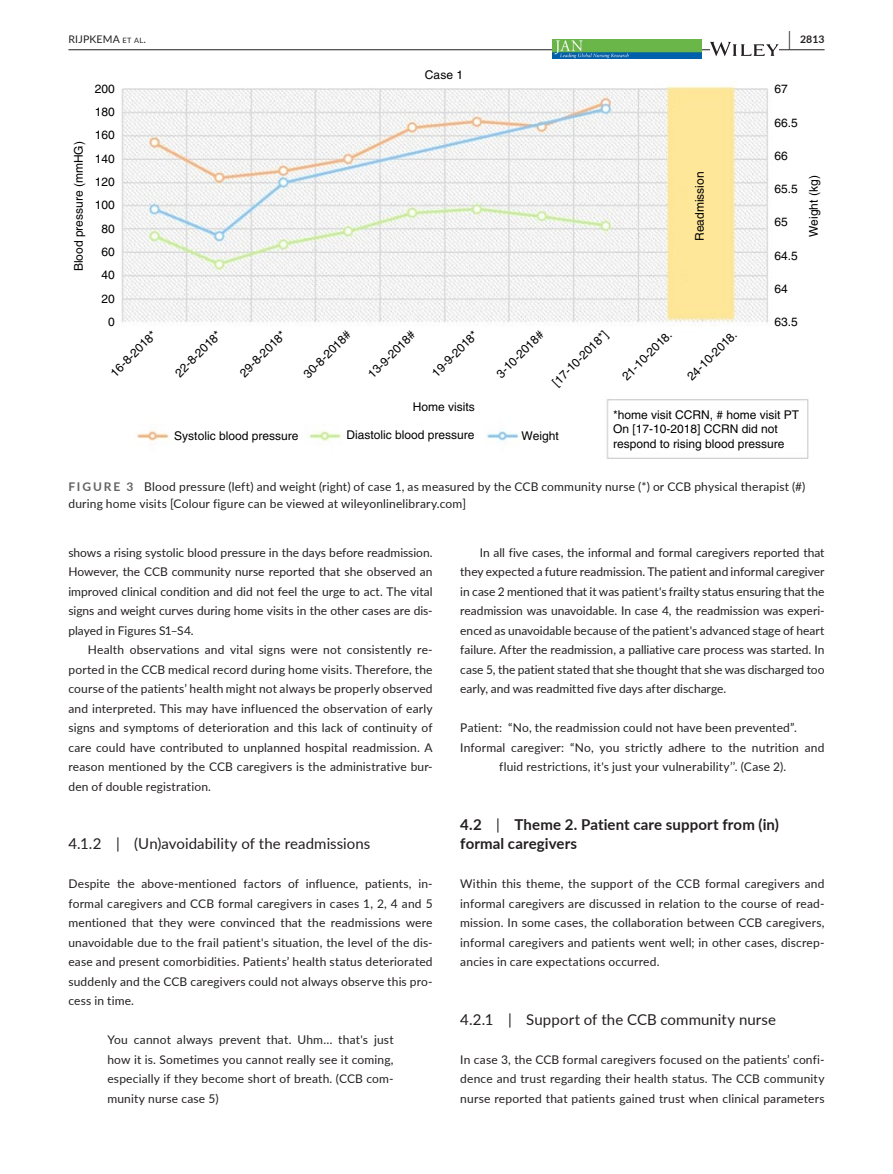
<style>
.page{position:relative;width:893px;height:1174px;background:#fff}
.page>*{position:absolute;margin:0;border:0;box-sizing:border-box;transform-origin:0 0}
.t1{font:15px "Lato";letter-spacing:.005em;color:#231f20}
.t2{font:700 15px/19.5px "Lato";letter-spacing:.01em;color:#231f20}
.t3{font:12px/19.5px "Lato";letter-spacing:.015em;color:#231f20;text-align:justify}
.t4{font:12px/23.2px "Helvetica";color:#000}
.t5{font:10.5px "Lato";letter-spacing:.02em;color:#231f20}
.t6{font:700 10.5px "Lato";color:#231f20}
.s1{font-size:7.35px}
.s2{font-size:19.5px}
.s3{font-weight:700;color:#636366}
.s4{font-weight:400}
</style>
<div class="page">
<hr style="left:68px;top:49px;width:756px;height:1px;background:#231f20">
<img style="left:553px;top:39px;width:148px;height:20px">
<svg style="left:710px;top:42px;width:69px;height:14px"></svg>
<img style="left:121px;top:82px;width:687px;height:377px">
<p class="t5" style="left:68px;top:31px;width:79px">RIJPKEMA <span class="s1">et al</span>.</p>
<p class="t6" style="left:789px;top:31px;width:37px"><span class="s2">|</span> 2813</p>
<p class="t4" style="left:67px;top:271px;width:132px;rotate:-90deg">Blood pressure (mmHG)</p>
<p class="t4" style="left:425px;top:63px;width:40px">Case 1</p>
<p class="t4" style="left:95px;top:77px;width:22px">200</p>
<p class="t4" style="left:775px;top:77px;width:15px">67</p>
<p class="t4" style="left:775px;top:111px;width:25px">66.5</p>
<p class="t4" style="left:775px;top:144px;width:15px">66</p>
<p class="t4" style="left:775px;top:177px;width:25px">65.5</p>
<p class="t4" style="left:775px;top:210px;width:15px">65</p>
<p class="t4" style="left:775px;top:244px;width:25px">64.5</p>
<p class="t4" style="left:775px;top:277px;width:15px">64</p>
<p class="t4" style="left:775px;top:310px;width:25px">63.5</p>
<p class="t4" style="left:95px;top:100px;width:22px;text-align:justify">180<br>160<br>140<br>120</p>
<p class="t4" style="left:688px;top:241px;width:71px;rotate:-90deg">Readmission</p>
<p class="t4" style="left:802px;top:237px;width:63px;rotate:-90deg">Weight (kg)</p>
<p class="t4" style="left:95px;top:193px;width:22px;text-align:center">100<br>80<br>60<br>40<br>20</p>
<p class="t4" style="left:104px;top:366px;width:61px;rotate:-45deg">16-8-2018*</p>
<p class="t4" style="left:169px;top:366px;width:61px;rotate:-45deg">22-8-2018*</p>
<p class="t4" style="left:234px;top:366px;width:61px;rotate:-45deg">29-8-2018*</p>
<p class="t4" style="left:297px;top:368px;width:63px;rotate:-45deg">30-8-2018#</p>
<p class="t4" style="left:362px;top:368px;width:63px;rotate:-45deg">13-9-2018#</p>
<p class="t4" style="left:426px;top:366px;width:61px;rotate:-45deg">19-9-2018*</p>
<p class="t4" style="left:490px;top:368px;width:63px;rotate:-45deg">3-10-2018#</p>
<p class="t4" style="left:616px;top:370px;width:66px;rotate:-45deg">21-10-2018.</p>
<p class="t4" style="left:681px;top:370px;width:66px;rotate:-45deg">24-10-2018.</p>
<p class="t4" style="left:108px;top:310px;width:8px">0</p>
<p class="t4" style="left:546px;top:376px;width:74px;rotate:-45deg">[17-10-2018*]</p>
<p class="t4" style="left:413px;top:395px;width:64px">Home visits</p>
<p class="t4" style="left:174px;top:424px;width:126px">Systolic blood pressure</p>
<p class="t4" style="left:346px;top:423px;width:130px">Diastolic blood pressure</p>
<p class="t4" style="left:522px;top:424px;width:39px">Weight</p>
<p class="t4" style="left:613px;top:407px;width:188px;line-height:14.4px">*home visit CCRN, # home visit PT<br>On [17-10-2018] CCRN did not respond to rising blood pressure</p>
<p class="t3" style="left:68px;top:478px;width:738px;line-height:16.5px"><span class="s3">FIGURE 3</span> Blood pressure (left) and weight (right) of case 1, as measured by the CCB community nurse (*) or CCB physical therapist (#) during home visits [Colour figure can be viewed at wileyonlinelibrary.com]</p>
<p class="t3" style="left:68px;top:542px;width:366px">shows a rising systolic blood pressure in the days before readmission.<br>However, the CCB community nurse reported that she observed an improved clinical condition and did not feel the urge to act. The vital signs and weight curves during home visits in the other cases are dis&shy;played in Figures S1–S4.</p>
<p class="t3" style="left:68px;top:639px;width:366px;text-indent:20px">Health observations and vital signs were not consistently re&shy;ported in the CCB medical record during home visits. Therefore, the course of the patients’ health might not always be properly observed and interpreted. This may have influenced the observation of early signs and symptoms of deterioration and this lack of continuity of care could have contributed to unplanned hospital readmission. A reason mentioned by the CCB caregivers is the administrative bur&shy;den of double registration.</p>
<p class="t1" style="left:68px;top:833px;width:303px">4.1.2 | (Un)avoidability of the readmissions</p>
<p class="t3" style="left:68px;top:873px;width:366px">Despite the above-mentioned factors of influence, patients, in&shy;formal caregivers and CCB formal caregivers in cases 1, 2, 4 and 5 mentioned that they were convinced that the readmissions were unavoidable due to the frail patient's situation, the level of the dis&shy;ease and present comorbidities. Patients’ health status deteriorated suddenly and the CCB caregivers could not always observe this pro&shy;cess in time.</p>
<p class="t3" style="left:107px;top:1029px;width:288px">You cannot always prevent that. Uhm… that's just how it is. Sometimes you cannot really see it coming, especially if they become short of breath. (CCB com&shy;munity nurse case 5)</p>
<p class="t3" style="left:460px;top:542px;width:366px;text-indent:20px">In all five cases, the informal and formal caregivers reported that they expected a future readmission. The patient and informal caregiver in case 2 mentioned that it was patient's frailty status ensuring that the readmission was unavoidable. In case 4, the readmission was experi&shy;enced as unavoidable because of the patient's advanced stage of heart failure. After the readmission, a palliative care process was started. In case 5, the patient stated that she thought that she was discharged too early, and was readmitted five days after discharge.</p>
<p class="t3" style="left:460px;top:717px;width:338px">Patient: “No, the readmission could not have been prevented”.</p>
<p class="t3" style="left:460px;top:737px;width:366px">Informal caregiver: “No, you strictly adhere to the nutrition and</p>
<p class="t3" style="left:499px;top:756px;width:288px">fluid restrictions, it's just your vulnerability’’. (Case 2).</p>
<p class="t2" style="left:460px;top:814px;width:320px">4.2 <span class="s4">|</span> Theme 2. Patient care support from (in) formal caregivers</p>
<p class="t3" style="left:460px;top:873px;width:366px">Within this theme, the support of the CCB formal caregivers and informal caregivers are discussed in relation to the course of read&shy;mission. In some cases, the collaboration between CCB caregivers, informal caregivers and patients went well; in other cases, discrep&shy;ancies in care expectations occurred.</p>
<p class="t1" style="left:460px;top:1008px;width:317px">4.2.1 | Support of the CCB community nurse</p>
<p class="t3" style="left:460px;top:1049px;width:366px">In case 3, the CCB formal caregivers focused on the patients’ confi&shy;dence and trust regarding their health status. The CCB community nurse reported that patients gained trust when clinical parameters</p>
</div>
